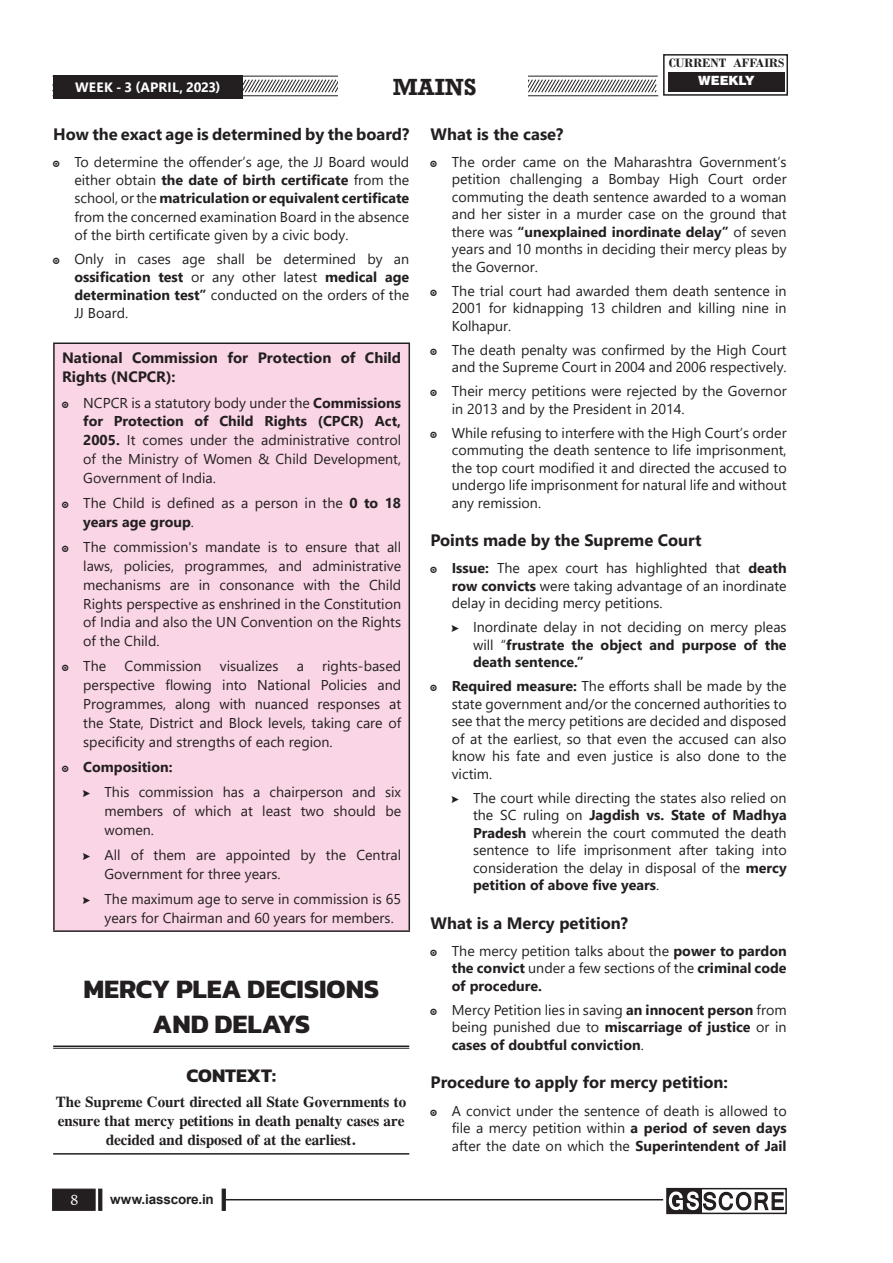
<style>
.page{position:relative;width:893px;height:1263px;background:#fff}
.page>*{position:absolute;margin:0;border:0;box-sizing:border-box;transform-origin:0 0}
._1__MAIN_TITLE{font:700 27px/34.3px "Kanit";color:#231f20;text-align:center}
.t1{font:700 24px "Rockwell";color:#231f20}
._2__CONTEXT{font:700 19.5px "Kanit";color:#231f20}
._7__HEADING_2{font:700 16.5px "Segoe UI";color:#231f20}
._3__CONTEXT_PARA{font:700 15px/18.8px "CG Times";color:#231f20;text-align:center}
.Box_Heading{font:700 15px/19.8px "Segoe UI";color:#231f20}
.t2{font:14.25px/17.5px "Segoe UI";color:#231f20;text-align:justify}
.t3{font:700 14.25px/17.5px "Segoe UI";color:#231f20;text-align:justify}
.t4{font:14.25px "Dutch 809 BT Roman C";color:#fff}
.t5{font:700 13.5px "Segoe UI";letter-spacing:.015em;color:#fff}
.t6{font:700 13.5px "Arial";letter-spacing:-.01em;color:#231f20}
.t7{font:700 12.75px "Bodoni";color:#231f20}
.t8{font:900 12.75px "Swiss 721 BT";color:#fff}
.s1{font-weight:700}
.s2{font-weight:400}
</style>
<div class="page">
<div style="left:52px;top:1189px;width:43px;height:21px;background:#231f20"></div>
<hr style="left:99px;top:1189px;width:3px;height:21px;background:#231f20">
<div style="left:222px;top:1189px;width:3px;height:21px;background:#231f20;border:1px solid #231f20"></div>
<hr style="left:226px;top:1199px;width:437px;height:1px;background:#231f20">
<svg style="left:52px;top:75px;width:607px;height:22px"></svg>
<div style="left:666px;top:1188px;width:121px;height:26px;border:2px solid #231f20"></div>
<svg style="left:668px;top:1190px;width:117px;height:21px"></svg>
<div style="left:53px;top:76px;width:189px;height:23px;background:#231f20"></div>
<div style="left:663px;top:54px;width:125px;height:42px;border:2px solid #231f20"></div>
<div style="left:668px;top:72px;width:116px;height:20px;background:#231f20"></div>
<div style="left:338px;top:76px;width:189px;height:23px;background:#fff"></div>
<hr style="left:53px;top:1045px;width:356px;height:2px;background:#231f20">
<hr style="left:53px;top:1048px;width:356px;height:1px;background:#231f20">
<hr style="left:53px;top:1153px;width:356px;height:1px;background:#231f20">
<div style="left:54px;top:343px;width:355px;height:588px;background:#fad5e5"></div>
<hr style="left:53px;top:342px;width:357px;height:2px;background:#231f20">
<hr style="left:53px;top:344px;width:2px;height:586px;background:#231f20">
<hr style="left:409px;top:344px;width:1px;height:586px;background:#231f20">
<hr style="left:53px;top:930px;width:357px;height:2px;background:#231f20">
<p class="t7" style="left:669px;top:56px;width:117px">CURRENT AFFAIRS</p>
<p class="t8" style="left:698px;top:73px;width:58px">WEEKLY</p>
<p class="t5" style="left:75px;top:75px;width:147px">WEEK - 3 (APRIL, 2023)</p>
<h2 class="t1" style="left:393px;top:72px;width:85px">MAINS</h2>
<p class="_7__HEADING_2" style="left:53px;top:118px;width:358px">How the exact age is determined by the board?</p>
<p class="t2" style="left:74px;top:152px;width:336px;line-height:18.1px">To determine the offender’s age, the JJ Board would either obtain <span class="s1">the date of birth certificate</span> from the school, or the <span class="s1">matriculation or equivalent certificate </span>from the concerned examination Board in the absence of the birth certificate given by a civic body.</p>
<p class="t2" style="left:74px;top:249px;width:336px;line-height:18.1px">Only in cases age shall be determined by an <span class="s1">ossification test</span> or any other latest <span class="s1">medical age determination test”</span> conducted on the orders of the JJ Board.</p>
<p class="Box_Heading" style="left:62px;top:346px;width:341px">National Commission for Protection of Child<br>Rights (NCPCR):</p>
<p class="t2" style="left:83px;top:392px;width:319px;line-height:18.8px">NCPCR is a statutory body under the <span class="s1">Commissions for Protection of Child Rights (CPCR) Act, 2005.</span> It comes under the administrative control of the Ministry of Women &amp; Child Development, Government of India.</p>
<p class="t2" style="left:83px;top:492px;width:319px;line-height:18.8px">The Child is defined as a person in the <span class="s1">0 to 18 years age group</span>.</p>
<p class="t2" style="left:83px;top:536px;width:319px;line-height:18.8px">The commission's mandate is to ensure that all laws, policies, programmes, and administrative mechanisms are in consonance with the Child Rights perspective as enshrined in the Constitution of India and also the UN Convention on the Rights of the Child.</p>
<p class="t2" style="left:83px;top:656px;width:24px">The</p>
<p class="t2" style="left:125px;top:656px;width:79px">Commission</p>
<p class="t2" style="left:220px;top:656px;width:60px">visualizes</p>
<p class="t2" style="left:297px;top:656px;width:9px">a</p>
<p class="_7__HEADING_2" style="left:431px;top:118px;width:134px">What is the case?</p>
<p class="t2" style="left:452px;top:152px;width:336px">The order came on the Maharashtra Government’s petition challenging a Bombay High Court order commuting the death sentence awarded to a woman and her sister in a murder case on the ground that there was <span class="s1">“unexplained inordinate delay”</span> of seven years and 10 months in deciding their mercy pleas by the Governor.</p>
<p class="t2" style="left:452px;top:281px;width:336px">The trial court had awarded them death sentence in 2001 for kidnapping 13 children and killing nine in Kolhapur.</p>
<p class="t2" style="left:452px;top:340px;width:336px">The death penalty was confirmed by the High Court and the Supreme Court in 2004 and 2006 respectively.</p>
<p class="t2" style="left:452px;top:381px;width:336px">Their mercy petitions were rejected by the Governor in 2013 and by the President in 2014.</p>
<p class="t2" style="left:452px;top:422px;width:336px">While refusing to interfere with the High Court’s order commuting the death sentence to life imprisonment, the top court modified it and directed the accused to undergo life imprisonment for natural life and without any remission.</p>
<p class="_7__HEADING_2" style="left:431px;top:525px;width:273px">Points made by the Supreme Court</p>
<p class="t2" style="left:452px;top:558px;width:336px"><span class="s1">Issue:</span> The apex court has highlighted that <span class="s1">death row convicts</span> were taking advantage of an inordinate delay in deciding mercy petitions.</p>
<p class="t3" style="left:473px;top:617px;width:315px"><span class="s2">Inordinate delay in not deciding on mercy pleas will “</span>frustrate the object and purpose of the death sentence.”</p>
<p class="t2" style="left:452px;top:676px;width:336px"><span class="s1">Required measure:</span> The efforts shall be made by the state government and/or the concerned authorities to see that the mercy petitions are decided and disposed of at the earliest, so that even the accused can also know his fate and even justice is also done to the victim.</p>
<p class="t2" style="left:473px;top:788px;width:315px">The court while directing the states also relied on the SC ruling on <span class="s1">Jagdish vs. State of Madhya Pradesh</span> wherein the court commuted the death sentence to life imprisonment after taking into consideration the delay in disposal of the <span class="s1">mercy petition of above five years</span>.</p>
<p class="_7__HEADING_2" style="left:431px;top:907px;width:199px">What is a Mercy petition?</p>
<p class="t2" style="left:452px;top:941px;width:336px">The mercy petition talks about the <span class="s1">power to pardon the convict</span> under a few sections of the <span class="s1">criminal code of procedure.</span></p>
<p class="t3" style="left:452px;top:1000px;width:336px"><span class="s2">Mercy Petition lies in saving</span> an innocent person <span class="s2">from being punished due to</span> miscarriage of justice <span class="s2">or in </span>cases of doubtful conviction<span class="s2">.</span></p>
<p class="_7__HEADING_2" style="left:431px;top:1067px;width:299px">Procedure to apply for mercy petition:</p>
<p class="t2" style="left:452px;top:1100px;width:336px">A convict under the sentence of death is allowed to file a mercy petition within <span class="s1">a period of seven days </span>after the date on which the <span class="s1">Superintendent of Jail</span></p>
<p class="t2" style="left:83px;top:656px;width:319px;line-height:18.8px;text-indent:239px">rights-based perspective flowing into National Policies and Programmes, along with nuanced responses at the State, District and Block levels, taking care of specificity and strengths of each region.</p>
<p class="t3" style="left:83px;top:757px;width:91px">Composition:</p>
<p class="t2" style="left:105px;top:781px;width:298px;line-height:18.8px">This commission has a chairperson and six members of which at least two should be women.</p>
<p class="t2" style="left:105px;top:844px;width:298px;line-height:18.8px">All of them are appointed by the Central<br>Government for three years.</p>
<p class="t2" style="left:105px;top:888px;width:298px;line-height:18.8px">The maximum age to serve in commission is 65 years for Chairman and 60 years for members.</p>
<p class="_1__MAIN_TITLE" style="left:83px;top:971px;width:297px">MERCY PLEA DECISIONS<br>AND DELAYS</p>
<p class="_2__CONTEXT" style="left:187px;top:1060px;width:91px">CONTEXT:</p>
<p class="_3__CONTEXT_PARA" style="left:56px;top:1092px;width:352px">The Supreme Court directed all State Governments to ensure that mercy petitions in death penalty cases are decided and disposed of at the earliest.</p>
<p class="t4" style="left:70px;top:1191px;width:9px">8</p>
<p class="t6" style="left:110px;top:1189px;width:105px">www.iasscore.in</p>
</div>
